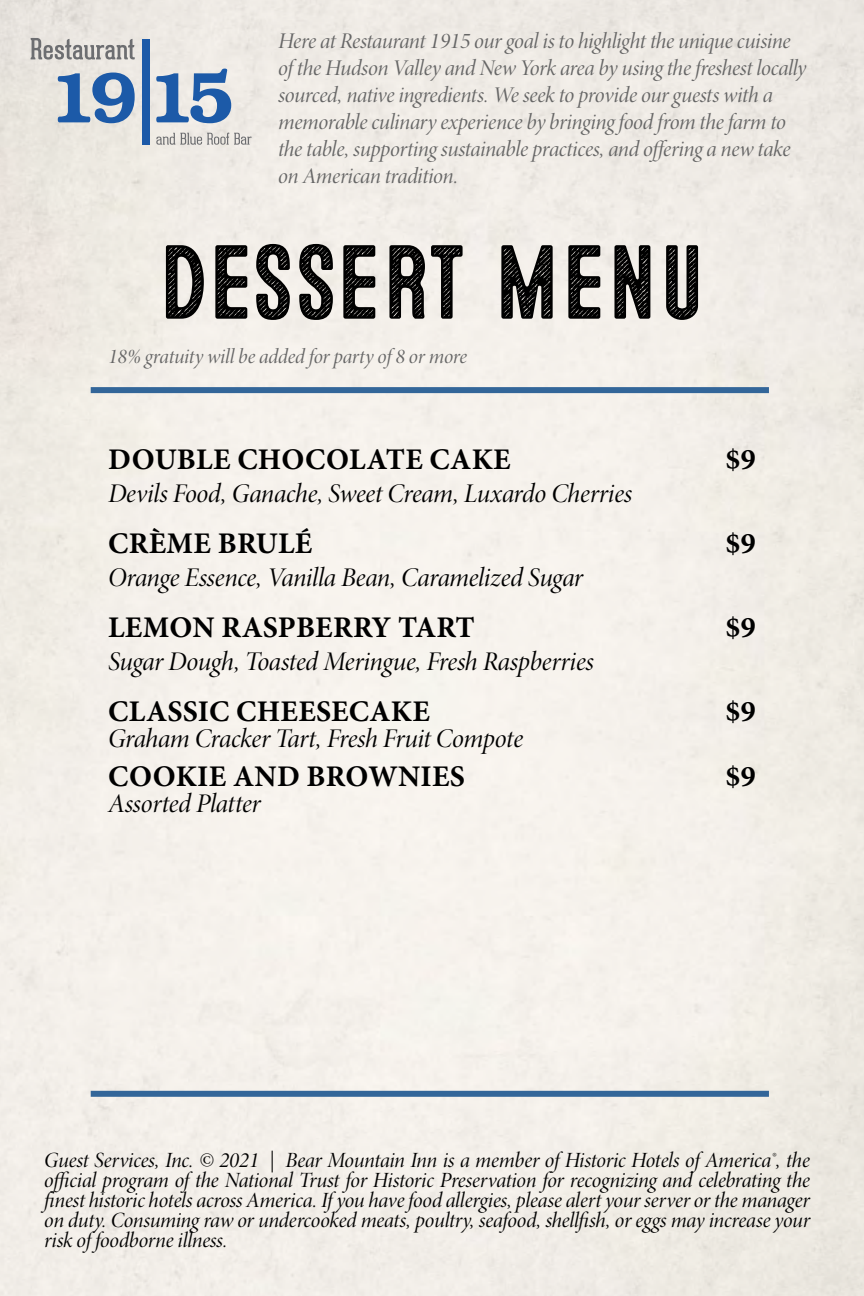
<style>
.page{position:relative;width:864px;height:1296px;background:#f3efe9}
.page>*{position:absolute;margin:0;border:0;box-sizing:border-box;transform-origin:0 0}
.t1{font:105px "Microbrew Soft Two";color:#000}
.t2{font:700 30px "Minion Pro";letter-spacing:.01em;color:#000}
.t3{font:27px "Minion Pro It Disp";letter-spacing:-.01em;color:#000}
.t4{font:22.5px/27px "Minion Pro It Disp";letter-spacing:-.02em;color:#666}
.t5{font:21.6px/20.1px "Minion Pro It Disp";letter-spacing:-.01em;color:#000;text-align:justify}
.t6{font:21px "Minion Pro It Disp";letter-spacing:-.01em;color:#666}
</style>
<div class="page">
<div style="left:142px;top:39px;width:7px;height:106px;background:#1c5aa8"></div>
<svg style="left:31px;top:38px;width:104px;height:22px;background:#b9b7b5"></svg>
<svg style="left:58px;top:73px;width:77px;height:50px;background:#7e9cc2"></svg>
<svg style="left:156px;top:69px;width:75px;height:54px;background:#88a4c7"></svg>
<svg style="left:156px;top:133px;width:96px;height:12px"></svg>
<div style="left:91px;top:387px;width:678px;height:6px;background:#369"></div>
<div style="left:91px;top:1091px;width:678px;height:6px;background:#369"></div>
<p class="t4" style="left:278px;top:28px;width:530px">Here at Restaurant 1915 our goal is to highlight the unique cuisine of the Hudson Valley and New York area by using the freshest locally sourced, native ingredients. We seek to provide our guests with a memorable culinary experience by bringing food from the farm to the table, supporting sustainable practices, and offering a new take on American tradition.</p>
<h1 class="t1" style="left:158px;top:223px;width:549px">DESSERT MENU</h1>
<p class="t6" style="left:108px;top:344px;width:361px">18% gratuity will be added for party of 8 or more</p>
<h2 class="t2" style="left:108px;top:439px;width:404px">DOUBLE CHOCOLATE CAKE</h2>
<h2 class="t2" style="left:726px;top:439px;width:32px">$9</h2>
<p class="t3" style="left:108px;top:478px;width:526px">Devils Food, Ganache, Sweet Cream, Luxardo Cherries</p>
<h2 class="t2" style="left:108px;top:523px;width:206px">CRÈME BRULÉ</h2>
<h2 class="t2" style="left:726px;top:523px;width:32px">$9</h2>
<p class="t3" style="left:108px;top:562px;width:477px">Orange Essence, Vanilla Bean, Caramelized Sugar</p>
<h2 class="t2" style="left:108px;top:607px;width:368px">LEMON RASPBERRY TART</h2>
<h2 class="t2" style="left:726px;top:607px;width:32px">$9</h2>
<p class="t3" style="left:108px;top:645px;width:487px">Sugar Dough, Toasted Meringue, Fresh Raspberries</p>
<h2 class="t2" style="left:108px;top:690px;width:323px">CLASSIC CHEESECAKE</h2>
<h2 class="t2" style="left:726px;top:690px;width:32px">$9</h2>
<p class="t3" style="left:108px;top:722px;width:417px">Graham Cracker Tart, Fresh Fruit Compote</p>
<h2 class="t2" style="left:108px;top:755px;width:358px">COOKIE AND BROWNIES</h2>
<h2 class="t2" style="left:726px;top:755px;width:32px">$9</h2>
<p class="t3" style="left:108px;top:788px;width:154px">Assorted Platter</p>
<p class="t5" style="left:44px;top:1151px;width:767px">Guest Services, Inc. © 2021 | Bear Mountain Inn is a member of Historic Hotels of America®, the official program of the National Trust for Historic Preservation for recognizing and celebrating the finest historic hotels across America. If you have food allergies, please alert your server or the manager on duty. Consuming raw or undercooked meats, poultry, seafood, shellfish, or eggs may increase your risk of foodborne illness.</p>
</div>
